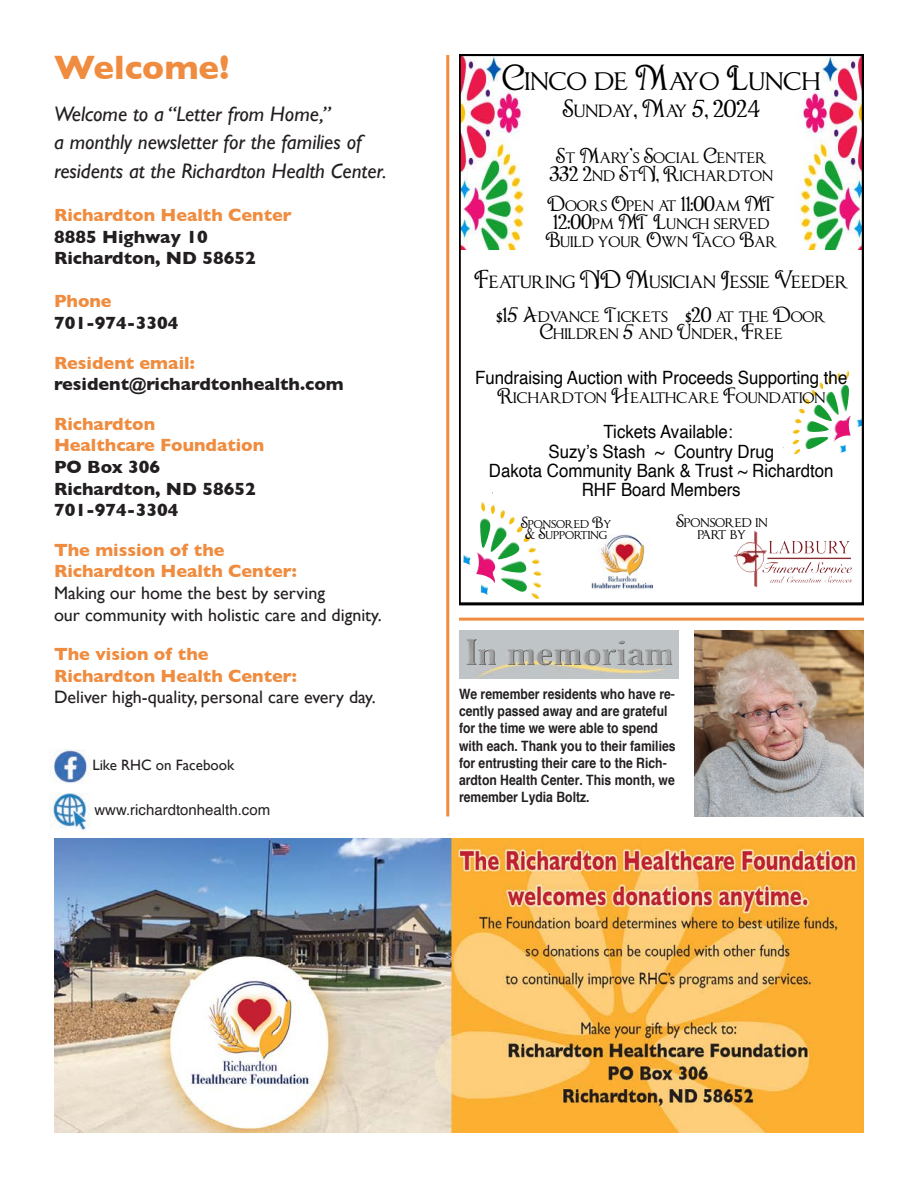
<style>
.page{position:relative;width:918px;height:1188px;background:#fff}
.page>*{position:absolute;margin:0;border:0;box-sizing:border-box;transform-origin:0 0}
.t1{font:700 34.5px "Gill Sans";color:#ef8c3f}
.t2{font:30.45px "Chocolate Box";color:#000;scale:.92 1}
.t3{font:21.3px "Chocolate Box";color:#000;scale:.92 1}
.t4{font:italic 21px/28.5px "Gill Sans";color:#231f20}
.t5{font:18.3px/19.4px "Helvetica";color:#000;text-align:center;scale:.92 1}
.t6{font:18.3px/18.3px "Chocolate Box";color:#000;text-align:center;scale:.92 1}
.t7{font:18px/21.6px "Gill Sans";color:#231f20}
.t8{font:700 18px/21.6px "Gill Sans";color:#231f20}
.t9{font:700 18px "Gill Sans";color:#ef8c3f}
.t10{font:15.3px/12.1px "Chocolate Box";color:#000;text-align:center;scale:.92 1}
.t11{font:15px "Helvetica";color:#231f20}
.t12{font:15px "Gill Sans";color:#231f20}
.t13{font:700 condensed 14.25px/17.2px "Helvetica";color:#231f20;scale:1.04 1}
.t14{font:13.8px/10.6px "Chocolate Box";color:#000;text-align:center;scale:.92 1}
.s1{color:#ef8c3f}
.s2{font-weight:700;color:#ef8c3f}
.s3{font-family:"Chocolate Box"}
</style>
<div class="page">
<img style="left:49px;top:749px;width:39px;height:35px">
<img style="left:51px;top:794px;width:40px;height:36px">
<hr style="left:446px;top:55px;width:3px;height:761px;background:#ef8c3f">
<img style="left:459px;top:630px;width:220px;height:48px">
<img style="left:694px;top:630px;width:170px;height:186px">
<img style="left:54px;top:838px;width:810px;height:294px">
<hr style="left:459px;top:618px;width:405px;height:3px;background:#ef8c3f">
<svg style="left:459px;top:54px;width:405px;height:551px"></svg>
<img style="left:732px;top:528px;width:123px;height:61px">
<img style="left:591px;top:534px;width:61px;height:55px">
<p class="t1" style="left:54px;top:40px;width:177px">Welcome!</p>
<p class="t4" style="left:54px;top:99px;width:334px">Welcome to a “Letter from Home,”<br>a monthly newsletter for the families of residents at the Richardton Health Center.</p>
<p class="t9" style="left:54px;top:201px;width:239px">Richardton Health Center</p>
<p class="t8" style="left:54px;top:225px;width:155px">8885 Highway 10</p>
<p class="t8" style="left:54px;top:247px;width:203px">Richardton, ND 58652</p>
<p class="t8" style="left:54px;top:290px;width:126px"><span class="s1">Phone<br></span>701-974-3304</p>
<p class="t8" style="left:54px;top:351px;width:291px"><span class="s1">Resident email: </span>resident@richardtonhealth.com</p>
<p class="t8" style="left:54px;top:412px;width:212px"><span class="s1">Richardton<br>Healthcare Foundation<br></span>PO Box 306<br>Richardton, ND 58652<br>701-974-3304</p>
<p class="t7" style="left:54px;top:539px;width:329px"><span class="s2">The mission of the<br>Richardton Health Center:<br></span>Making our home the best by serving<br>our community with holistic care and dignity.</p>
<p class="t7" style="left:54px;top:643px;width:323px"><span class="s2">The vision of the<br>Richardton Health Center:<br></span>Deliver high-quality, personal care every day.</p>
<p class="t12" style="left:92px;top:756px;width:143px">Like RHC on Facebook</p>
<p class="t11" style="left:94px;top:799px;width:177px">www.richardtonhealth.com</p>
<p class="t2" style="left:502px;top:64px;width:347px">Cinco de Mayo Lunch</p>
<p class="t3" style="left:563px;top:99px;width:216px">Sunday, May 5, 2024</p>
<p class="t6" style="left:549px;top:148px;width:245px">St Mary’s Social Center<br>332 2nd StN, Richardton</p>
<p class="t6" style="left:545px;top:196px;width:254px">Doors Open at 11:00am MT<br>12:00pm MT Lunch served<br>Build your Own Taco Bar</p>
<p class="t3" style="left:474px;top:270px;width:408px">Featuring ND Musician Jessie Veeder</p>
<p class="t6" style="left:497px;top:308px;width:360px;line-height:16.8px">$15 Advance Tickets $20 at the Door<br>Children 5 and Under, Free</p>
<p class="t5" style="left:475px;top:368px;width:406px">Fundraising Auction with Proceeds Supporting the<br><span class="s3">Richardton Healthcare Foundation</span></p>
<p class="t5" style="left:604px;top:423px;width:142px">Tickets Available:</p>
<p class="t5" style="left:549px;top:442px;width:247px">Suzy’s Stash ~ Country Drug</p>
<p class="t5" style="left:489px;top:461px;width:376px">Dakota Community Bank &amp; Trust ~ Richardton</p>
<p class="t5" style="left:582px;top:480px;width:174px">RHF Board Members</p>
<p class="t10" style="left:676px;top:516px;width:101px">Sponsored in part by</p>
<p class="t14" style="left:521px;top:519px;width:100px">Sponsored By &amp; Supporting</p>
<p class="t13" style="left:459px;top:685px;width:210px">We remember residents who have re&shy;cently passed away and are grateful for the time we were able to spend with each. Thank you to their families for entrusting their care to the Rich&shy;ardton Health Center. This month, we remember Lydia Boltz.</p>
</div>
